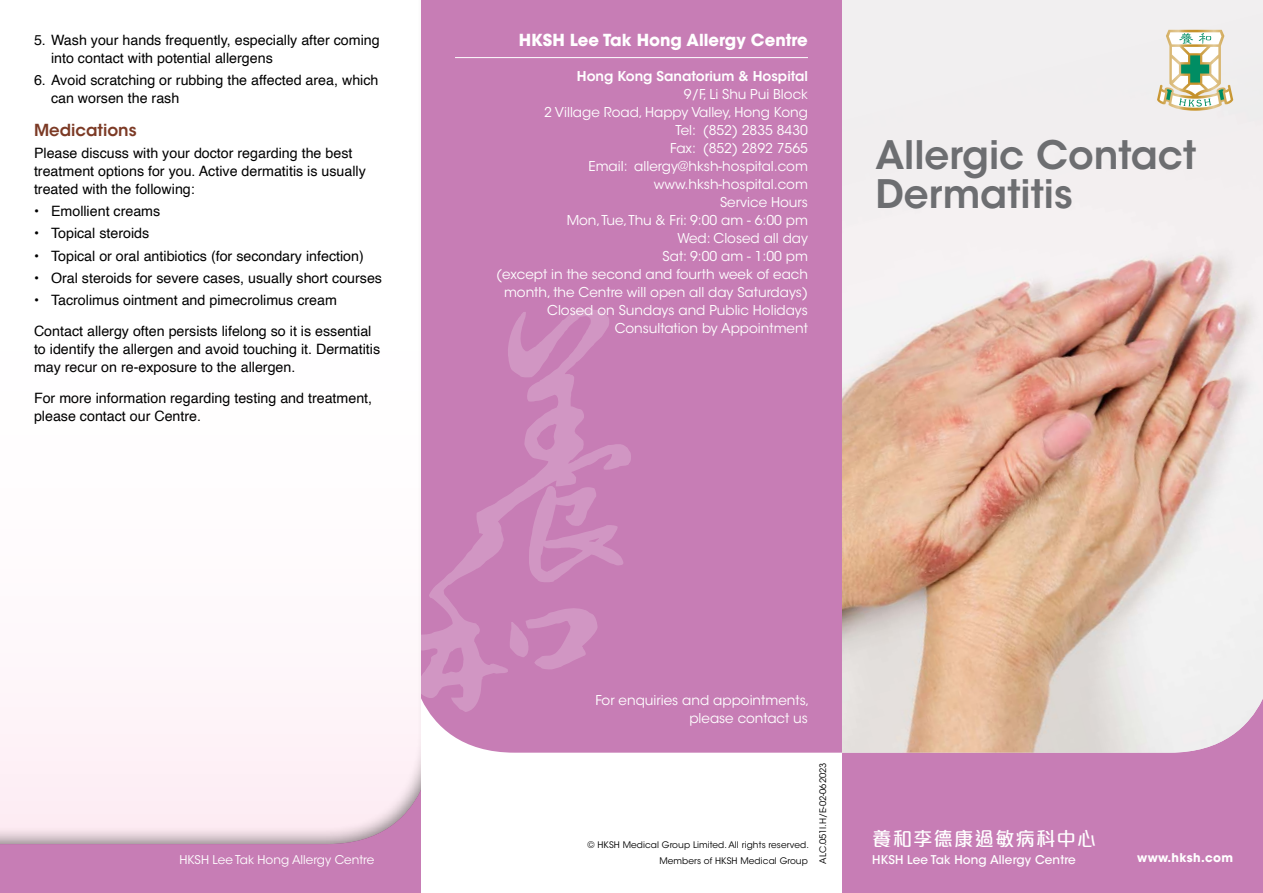
<style>
.page{position:relative;width:1263px;height:893px;background:#fff}
.page>*{position:absolute;margin:0;border:0;box-sizing:border-box;transform-origin:0 0}
.t1{font:600 39px/39px "ITC Avant Garde Std";color:#6d6e71}
.t2{font:500 19.5px "M Elle HK";letter-spacing:.05em;color:#fff}
.t3{font:700 16.5px "ITC Avant Garde Std";color:#fff}
.t4{font:600 16.5px "ITC Avant Garde Std";color:#7c3a25}
.t5{font:14.25px/18px "Helvetica";color:#000}
.t6{font:13.5px/18px "ITC Avant Garde Std";color:#fff;text-align:right}
.t7{font:600 13.5px "ITC Avant Garde Std";color:#fff}
.t8{font:500 12px "ITC Avant Garde Std";letter-spacing:.01em;color:#fff}
.t9{font:12px "ITC Avant Garde Std";color:#fff}
.t10{font:700 12px "ITC Avant Garde Std";letter-spacing:.025em;color:#fff}
.t11{font:9px "ITC Avant Garde Std";letter-spacing:.01em;color:#000}
.t12{font:9px "ITC Avant Garde Std";letter-spacing:-.01em;color:#000}
</style>
<div class="page">
<div style="left:0;top:0;width:421px;height:893px;background:#c77db5"></div>
<div style="left:0;top:0;width:421px;height:847px;background:#000;opacity:.5"></div>
<div style="left:842px;top:0;width:421px;height:893px;background:#c77db5"></div>
<img style="left:842px;top:7px;width:421px;height:746px">
<div style="left:421px;top:0;width:421px;height:753px;background:#c77db5"></div>
<svg style="left:421px;top:308px;width:211px;height:405px;background:#c983b8"></svg>
<hr style="left:455px;top:57px;width:353px;height:1px;background:#fff">
<svg style="left:1157px;top:30px;width:76px;height:81px;background:#d3d7bd"></svg>
<p class="t5" style="left:51px;top:31px;width:330px;text-indent:-17px">5. Wash your hands frequently, especially after coming into contact with potential allergens</p>
<p class="t5" style="left:51px;top:71px;width:329px;text-indent:-17px">6. Avoid scratching or rubbing the affected area, which can worsen the rash</p>
<p class="t4" style="left:34px;top:119px;width:104px">Medications</p>
<p class="t5" style="left:34px;top:144px;width:333px">Please discuss with your doctor regarding the best treatment options for you. Active dermatitis is usually treated with the following:</p>
<p class="t5" style="left:34px;top:202px;width:128px">• Emollient creams</p>
<p class="t5" style="left:34px;top:225px;width:117px">• Topical steroids</p>
<p class="t5" style="left:34px;top:247px;width:331px">• Topical or oral antibiotics (for secondary infection)</p>
<p class="t5" style="left:34px;top:269px;width:350px">• Oral steroids for severe cases, usually short courses</p>
<p class="t5" style="left:34px;top:285px;width:339px;line-height:30.8px">• Tacrolimus ointment and pimecrolimus cream<br>Contact allergy often persists lifelong so it is essential</p>
<p class="t5" style="left:34px;top:340px;width:348px">to identify the allergen and avoid touching it. Dermatitis may recur on re-exposure to the allergen.</p>
<p class="t5" style="left:34px;top:389px;width:340px">For more information regarding testing and treatment, please contact our Centre.</p>
<p class="t9" style="left:179px;top:852px;width:196px">HKSH Lee Tak Hong Allergy Centre</p>
<p class="t3" style="left:519px;top:29px;width:291px">HKSH Lee Tak Hong Allergy Centre</p>
<p class="t7" style="left:577px;top:68px;width:233px">Hong Kong Sanatorium &amp; Hospital</p>
<p class="t6" style="left:496px;top:86px;width:313px">9/F, Li Shu Pui Block<br>2 Village Road, Happy Valley, Hong Kong<br>Tel: (852) 2835 8430<br>Fax: (852) 2892 7565<br>Email: allergy@hksh-hospital.com www.hksh-hospital.com<br>Service Hours<br>Mon, Tue, Thu &amp; Fri: 9:00 am - 6:00 pm<br>Wed: Closed all day<br>Sat: 9:00 am - 1:00 pm<br>(except in the second and fourth week of each month, the Centre will open all day Saturdays)<br>Closed on Sundays and Public Holidays<br>Consultation by Appointment</p>
<h1 class="t1" style="left:875px;top:135px;width:322px">Allergic Contact<br>Dermatitis</h1>
<p class="t6" style="left:595px;top:691px;width:216px">For enquiries and appointments, please contact us</p>
<p class="t11" style="left:587px;top:839px;width:223px">© HKSH Medical Group Limited. All rights reserved.</p>
<p class="t11" style="left:659px;top:855px;width:150px">Members of HKSH Medical Group</p>
<p class="t12" style="left:817px;top:863px;width:102px;rotate:-90deg">ALC.051I.H/E-02-062023</p>
<h2 class="t2" style="left:872px;top:829px;width:226px">養和李德康過敏病科中心</h2>
<p class="t8" style="left:872px;top:852px;width:205px">HKSH Lee Tak Hong Allergy Centre</p>
<p class="t10" style="left:1137px;top:850px;width:98px">www.hksh.com</p>
</div>
